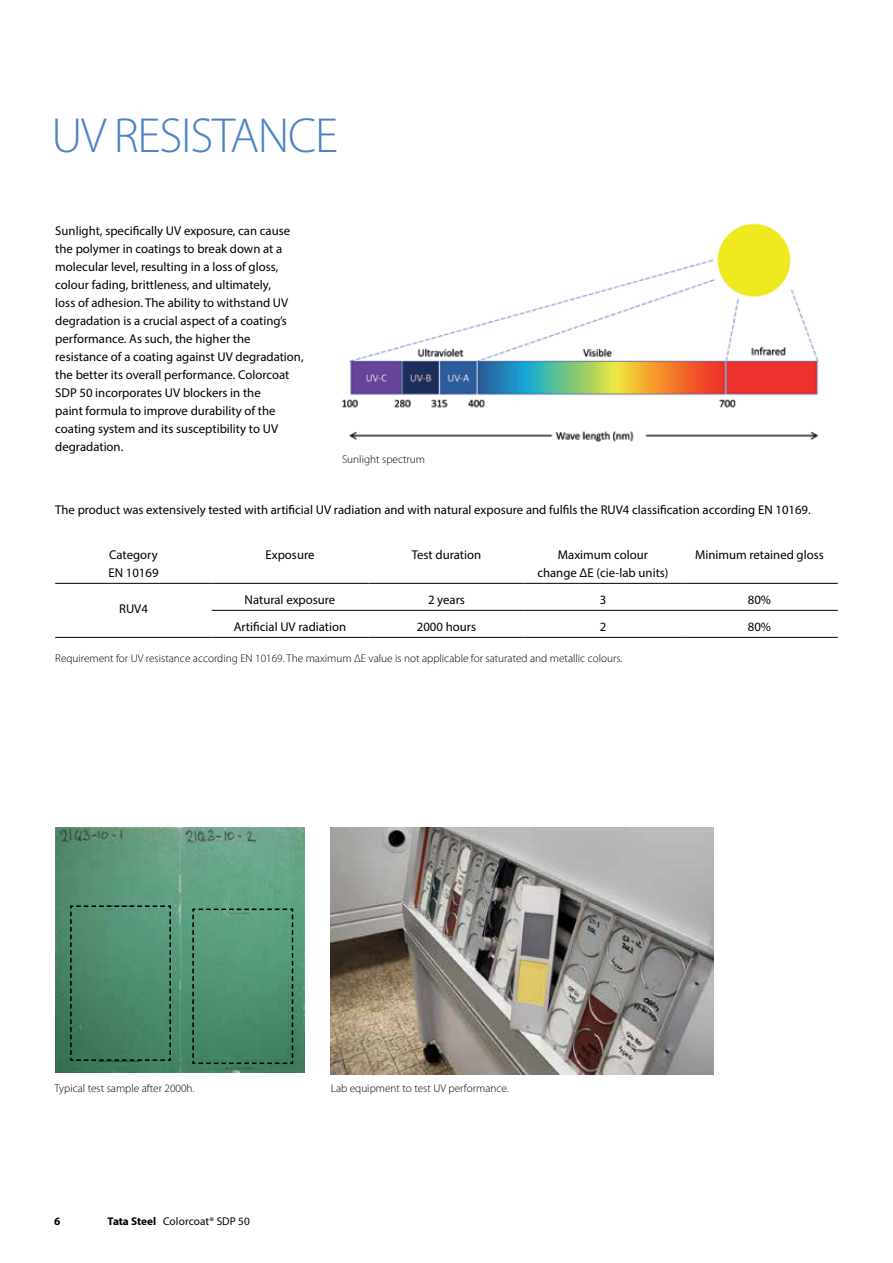
<style>
.page{position:relative;width:893px;height:1263px;background:#fff}
.page>*{position:absolute;margin:0;border:0;box-sizing:border-box;transform-origin:0 0}
.t1{font:300 49.5px "Myriad Pro";letter-spacing:-.025em;color:#4e84c4}
.t2{font:12.75px/18px "Myriad Pro";color:#000}
.t3{font:300 11.25px "Myriad Pro";color:#000}
.t4{font:11.25px "Myriad Pro";letter-spacing:.005em;color:#000}
.t5{font:700 11.25px "Myriad Pro";color:#000}
.s1{font-weight:700}
</style>
<div class="page">
<img style="left:341px;top:223px;width:478px;height:219px">
<hr style="left:212px;top:610px;width:156px;height:1px;background:#000">
<hr style="left:368px;top:610px;width:157px;height:1px;background:#000">
<hr style="left:525px;top:610px;width:156px;height:1px;background:#000">
<hr style="left:681px;top:610px;width:157px;height:1px;background:#000">
<hr style="left:212px;top:637px;width:156px;height:1px;background:#000">
<hr style="left:368px;top:637px;width:157px;height:1px;background:#000">
<hr style="left:525px;top:637px;width:156px;height:1px;background:#000">
<hr style="left:681px;top:637px;width:157px;height:1px;background:#000">
<hr style="left:55px;top:637px;width:157px;height:1px;background:#000">
<hr style="left:55px;top:583px;width:157px;height:1px;background:#000">
<hr style="left:212px;top:583px;width:156px;height:1px;background:#000">
<hr style="left:368px;top:583px;width:157px;height:1px;background:#000">
<hr style="left:525px;top:583px;width:156px;height:1px;background:#000">
<hr style="left:681px;top:583px;width:157px;height:1px;background:#000">
<img style="left:55px;top:827px;width:249px;height:246px">
<img style="left:331px;top:827px;width:382px;height:248px">
<svg style="left:69px;top:905px;width:103px;height:157px;background:#498568"></svg>
<svg style="left:192px;top:908px;width:102px;height:157px;background:#4d8e6e"></svg>
<h1 class="t1" style="left:52px;top:108px;width:288px">UV RESISTANCE</h1>
<p class="t2" style="left:55px;top:222px;width:250px">Sunlight, specifically UV exposure, can cause the polymer in coatings to break down at a molecular level, resulting in a loss of gloss, colour fading, brittleness, and ultimately,<br>loss of adhesion. The ability to withstand UV degradation is a crucial aspect of a coating’s performance. As such, the higher the resistance of a coating against UV degradation, the better its overall performance. Colorcoat SDP 50 incorporates UV blockers in the<br>paint formula to improve durability of the coating system and its susceptibility to UV degradation.</p>
<p class="t3" style="left:342px;top:453px;width:85px">Sunlight spectrum</p>
<p class="t2" style="left:55px;top:501px;width:757px">The product was extensively tested with artificial UV radiation and with natural exposure and fulfils the RUV4 classification according EN 10169.</p>
<p class="t2" style="left:108px;top:546px;width:52px">Category<br>EN 10169</p>
<p class="t2" style="left:266px;top:546px;width:50px">Exposure</p>
<p class="t2" style="left:412px;top:546px;width:71px">Test duration</p>
<p class="t2" style="left:537px;top:546px;width:133px;text-align:center">Maximum colour change ΔE (cie-lab units)</p>
<p class="t2" style="left:695px;top:546px;width:130px">Minimum retained gloss</p>
<p class="t2" style="left:119px;top:600px;width:30px">RUV4</p>
<p class="t2" style="left:245px;top:591px;width:92px">Natural exposure</p>
<p class="t2" style="left:428px;top:591px;width:38px">2 years</p>
<p class="t2" style="left:600px;top:591px;width:8px">3</p>
<p class="t2" style="left:748px;top:591px;width:25px">80%</p>
<p class="t2" style="left:234px;top:618px;width:114px">Artificial UV radiation</p>
<p class="t2" style="left:417px;top:618px;width:61px">2000 hours</p>
<p class="t2" style="left:600px;top:618px;width:8px">2</p>
<p class="t2" style="left:748px;top:618px;width:25px">80%</p>
<p class="t3" style="left:55px;top:652px;width:569px">Requirement for UV resistance according EN 10169. The maximum ΔE value is not applicable for saturated and metallic colours.</p>
<p class="t3" style="left:54px;top:1082px;width:142px">Typical test sample after 2000h.</p>
<p class="t3" style="left:331px;top:1082px;width:179px">Lab equipment to test UV performance.</p>
<p class="t5" style="left:54px;top:1214px;width:8px">6</p>
<p class="t4" style="left:108px;top:1215px;width:144px"><span class="s1">Tata Steel</span> Colorcoat® SDP 50</p>
</div>
